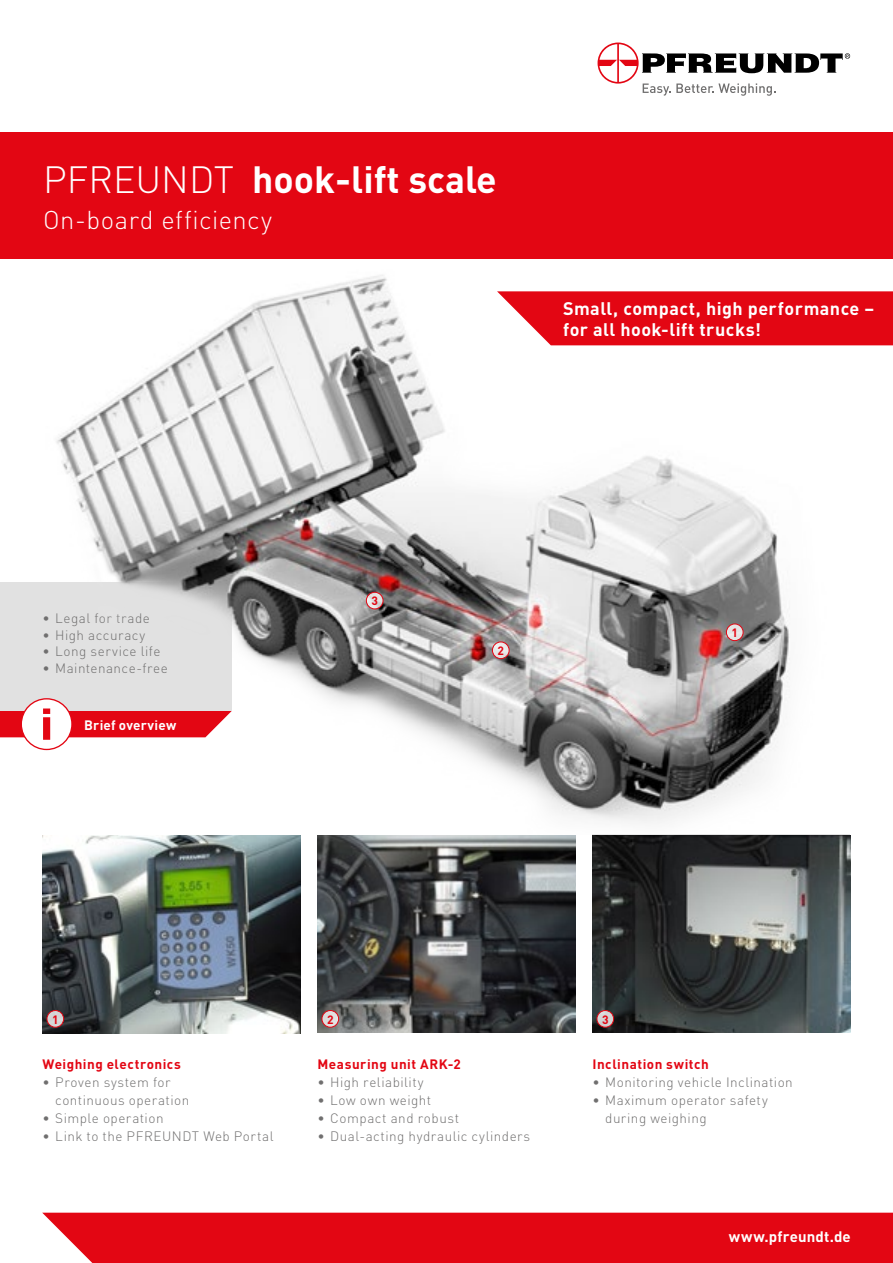
<style>
.page{position:relative;width:893px;height:1263px;background:#fff}
.page>*{position:absolute;margin:0;border:0;box-sizing:border-box;transform-origin:0 0}
.t1{font:700 37.5px "DIN";color:#fff}
.t2{font:300 25.5px "DIN";letter-spacing:.02em;color:#fff}
.t3{font:700 18px/21px "DIN";letter-spacing:.025em;color:#fff}
.t4{font:700 15px "DIN";letter-spacing:.01em;color:#fff}
.t5{font:300 13.5px/18px "DIN";letter-spacing:.035em;color:#706f6f}
.t6{font:700 13.5px "DIN";letter-spacing:.035em;color:#e30613}
.t7{font:700 13.5px "DIN";letter-spacing:.01em;color:#fff}
.t8{font:700 12px "DIN";color:#e30613}
.s1{font-weight:300}
</style>
<div class="page">
<img style="left:317px;top:835px;width:258px;height:198px">
<div style="left:851px;top:291px;width:42px;height:54px;background:#e30613"></div>
<img style="left:592px;top:835px;width:258px;height:198px">
<img style="left:43px;top:835px;width:257px;height:198px">
<img style="left:0;top:275px;width:851px;height:560px">
<svg style="left:47px;top:1010px;width:17px;height:17px"></svg>
<div style="left:47px;top:1010px;width:17px;height:17px;border:1px solid #e30613;border-radius:50%"></div>
<svg style="left:726px;top:624px;width:17px;height:17px"></svg>
<div style="left:726px;top:624px;width:17px;height:17px;border:1px solid #e30613;border-radius:50%"></div>
<svg style="left:492px;top:642px;width:17px;height:17px"></svg>
<div style="left:492px;top:642px;width:17px;height:17px;border:1px solid #e30613;border-radius:50%"></div>
<svg style="left:366px;top:592px;width:17px;height:17px"></svg>
<div style="left:366px;top:592px;width:17px;height:17px;border:1px solid #e30613;border-radius:50%"></div>
<svg style="left:597px;top:1010px;width:17px;height:17px"></svg>
<div style="left:597px;top:1010px;width:17px;height:17px;border:1px solid #e30613;border-radius:50%"></div>
<svg style="left:322px;top:1010px;width:17px;height:17px"></svg>
<div style="left:322px;top:1010px;width:17px;height:17px;border:1px solid #e30613;border-radius:50%"></div>
<div style="left:0;top:133px;width:893px;height:126px;background:#e30613"></div>
<svg style="left:597px;top:43px;width:253px;height:53px"></svg>
<div style="left:42px;top:1213px;width:851px;height:50px;background:#e30613"></div>
<h1 class="t1" style="left:43px;top:155px;width:455px"><span class="s1">PFREUNDT</span> hook-lift scale</h1>
<h2 class="t2" style="left:43px;top:204px;width:230px">On-board efficiency</h2>
<h3 class="t3" style="left:563px;top:297px;width:313px">Small, compact, high performance – for all hook-lift trucks!</h3>
<p class="t5" style="left:43px;top:609px;width:109px">• Legal for trade</p>
<p class="t5" style="left:43px;top:626px;width:104px">• High accuracy</p>
<p class="t5" style="left:43px;top:642px;width:120px">• Long service life</p>
<p class="t5" style="left:43px;top:659px;width:127px">• Maintenance-free</p>
<p class="t7" style="left:84px;top:716px;width:94px">Brief overview</p>
<p class="t8" style="left:371px;top:593px;width:8px">3</p>
<p class="t8" style="left:497px;top:643px;width:8px">2</p>
<p class="t8" style="left:731px;top:625px;width:8px">1</p>
<p class="t8" style="left:52px;top:1011px;width:8px">1</p>
<p class="t6" style="left:43px;top:1055px;width:140px">Weighing electronics</p>
<p class="t5" style="left:55px;top:1073px;width:136px;text-indent:-13px">• Proven system for continuous operation</p>
<p class="t5" style="left:43px;top:1109px;width:123px">• Simple operation</p>
<p class="t5" style="left:43px;top:1127px;width:233px">• Link to the PFREUNDT Web Portal</p>
<p class="t8" style="left:327px;top:1011px;width:8px">2</p>
<p class="t8" style="left:602px;top:1011px;width:8px">3</p>
<p class="t6" style="left:317px;top:1055px;width:145px">Measuring unit ARK-2</p>
<p class="t5" style="left:317px;top:1073px;width:108px">• High reliability</p>
<p class="t5" style="left:317px;top:1091px;width:115px">• Low own weight</p>
<p class="t5" style="left:317px;top:1109px;width:143px">• Compact and robust</p>
<p class="t5" style="left:317px;top:1127px;width:214px">• Dual-acting hydraulic cylinders</p>
<p class="t6" style="left:592px;top:1055px;width:118px">Inclination switch</p>
<p class="t5" style="left:592px;top:1073px;width:202px">• Monitoring vehicle Inclination</p>
<p class="t5" style="left:605px;top:1090px;width:164px;text-indent:-13px">• Maximum operator safety during weighing</p>
<p class="t4" style="left:729px;top:1227px;width:123px">www.pfreundt.de</p>
</div>
